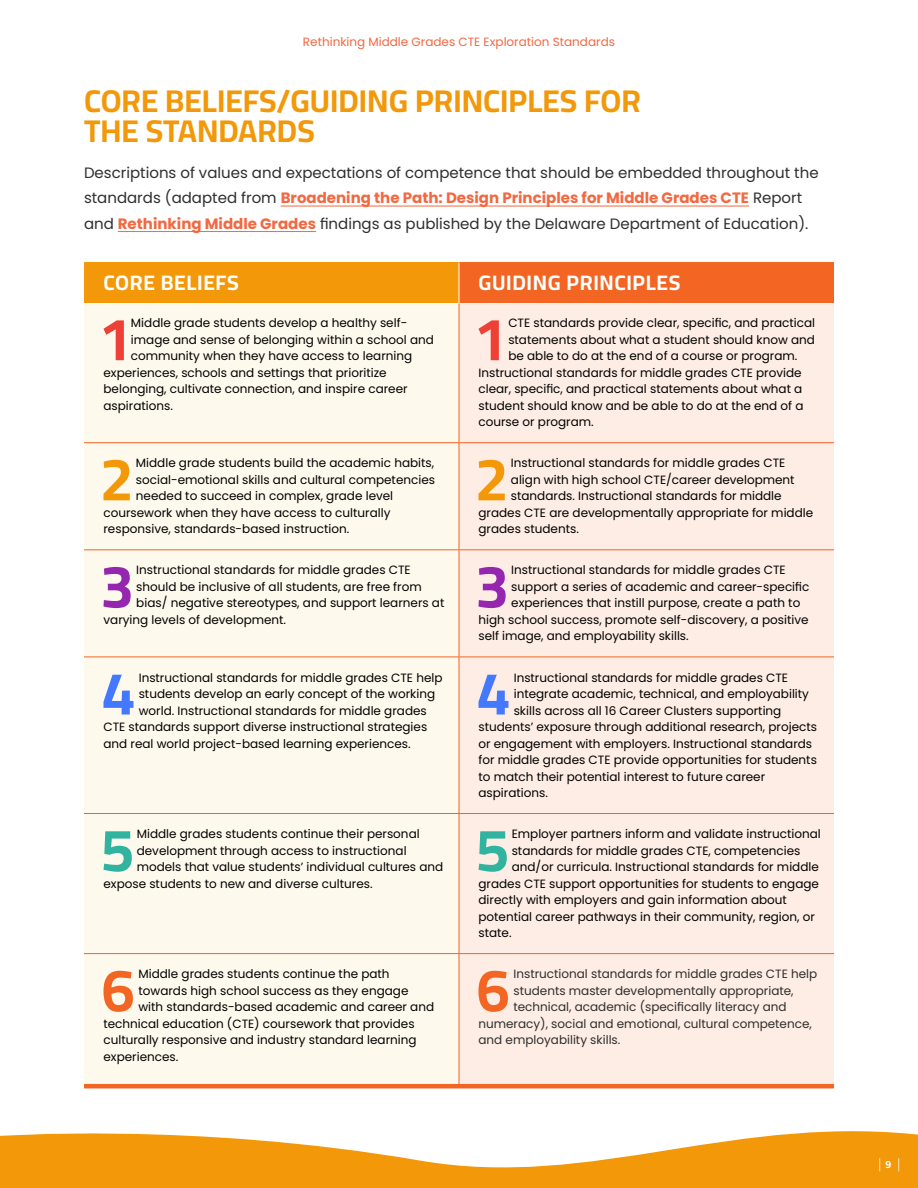
<style>
.page{position:relative;width:918px;height:1188px;background:#fff}
.page>*{position:absolute;margin:0;border:0;box-sizing:border-box;transform-origin:0 0}
.t1{font:700 60.3px "Cairo";color:#ee4036}
.t2{font:700 60.3px "Cairo";color:#f29809}
.t3{font:700 60.3px "Cairo";color:#9526af}
.t4{font:700 60.3px "Cairo";color:#4478ff}
.t5{font:700 60.3px "Cairo";color:#30b39f}
.t6{font:700 60.3px "Cairo";color:#f26522}
.t7{font:700 31.5px/30px "Cairo";color:#f29809}
.t8{font:700 21px "Cairo";letter-spacing:.03em;color:#fff}
.t9{font:15px/25.5px "Poppins";color:#2e2e2e}
.t10{font:200 15px "Poppins";color:#fff}
.t11{font:12px "Poppins";color:#000}
.t12{font:12px "Poppins";color:#2e2e2e}
.t13{font:12px "Poppins";color:#f26841}
.s1{font-weight:700;color:#f26841}
.s2{font-family:"Cairo";font-weight:700;font-size:10.5px}
</style>
<div class="page">
<hr style="left:281px;top:206px;width:468px;height:1px;background:#f26841">
<hr style="left:118px;top:231px;width:198px;height:1px;background:#f26841">
<div style="left:84px;top:262px;width:375px;height:41px;background:#f29809"></div>
<div style="left:459px;top:262px;width:375px;height:41px;background:#f26522"></div>
<div style="left:84px;top:303px;width:375px;height:781px;background:#fef9ed"></div>
<div style="left:460px;top:303px;width:374px;height:781px;background:#fdede4"></div>
<hr style="left:459px;top:262px;width:1px;height:41px;background:#fff">
<hr style="left:84px;top:1084px;width:375px;height:4px;background:#f26522">
<hr style="left:459px;top:1084px;width:375px;height:4px;background:#f26522">
<hr style="left:459px;top:303px;width:1px;height:139px;background:#f26522">
<hr style="left:84px;top:442px;width:375px;height:1px;background:#f26522">
<hr style="left:459px;top:442px;width:375px;height:1px;background:#f26522">
<hr style="left:459px;top:443px;width:1px;height:106px;background:#f26522">
<hr style="left:84px;top:549px;width:375px;height:1px;background:#f26522">
<hr style="left:459px;top:549px;width:375px;height:1px;background:#f26522">
<hr style="left:459px;top:550px;width:1px;height:107px;background:#f26522">
<hr style="left:84px;top:657px;width:375px;height:1px;background:#f26522">
<hr style="left:459px;top:657px;width:375px;height:1px;background:#f26522">
<hr style="left:459px;top:657px;width:1px;height:156px;background:#f26522">
<hr style="left:84px;top:813px;width:375px;height:1px;background:#f26522">
<hr style="left:459px;top:813px;width:375px;height:1px;background:#f26522">
<hr style="left:459px;top:814px;width:1px;height:139px;background:#f26522">
<hr style="left:84px;top:953px;width:375px;height:1px;background:#f26522">
<hr style="left:459px;top:953px;width:375px;height:1px;background:#f26522">
<hr style="left:459px;top:954px;width:1px;height:130px;background:#f26522">
<svg style="left:0;top:1131px;width:918px;height:57px;fill:#f29809"></svg>
<p class="t13" style="left:303px;top:35px;width:314px">Rethinking Middle Grades CTE Exploration Standards</p>
<h2 class="t7" style="left:84px;top:87px;width:558px">CORE BELIEFS/GUIDING PRINCIPLES FOR<br>THE STANDARDS</h2>
<p class="t9" style="left:84px;top:160px;width:736px">Descriptions of values and expectations of competence that should be embedded throughout the standards (adapted from <span class="s1">Broadening the Path: Design Principles for Middle Grades CTE</span> Report and <span class="s1">Rethinking Middle Grades</span> findings as published by the Delaware Department of Education).</p>
<h3 class="t8" style="left:104px;top:267px;width:137px">CORE BELIEFS</h3>
<h3 class="t8" style="left:478px;top:267px;width:203px">GUIDING PRINCIPLES</h3>
<h1 class="t1" style="left:99px;top:294px;width:35px">1</h1>
<p class="t11" style="left:131px;top:316px;width:278px">Middle grade students develop a healthy self-</p>
<h1 class="t1" style="left:474px;top:294px;width:35px">1</h1>
<p class="t11" style="left:508px;top:316px;width:308px">CTE standards provide clear, specific, and practical</p>
<p class="t11" style="left:131px;top:333px;width:304px">image and sense of belonging within a school and</p>
<p class="t11" style="left:131px;top:349px;width:283px">community when they have access to learning</p>
<p class="t11" style="left:103px;top:366px;width:285px">experiences, schools and settings that prioritize</p>
<p class="t11" style="left:103px;top:382px;width:306px">belonging, cultivate connection, and inspire career</p>
<p class="t11" style="left:103px;top:399px;width:71px">aspirations.</p>
<p class="t11" style="left:508px;top:333px;width:308px">statements about what a student should know and</p>
<p class="t11" style="left:508px;top:349px;width:291px">be able to do at the end of a course or program.</p>
<p class="t11" style="left:479px;top:366px;width:325px">Instructional standards for middle grades CTE provide</p>
<p class="t11" style="left:479px;top:382px;width:325px">clear, specific, and practical statements about what a</p>
<p class="t11" style="left:479px;top:399px;width:326px">student should know and be able to do at the end of a</p>
<p class="t11" style="left:479px;top:415px;width:117px">course or program.</p>
<h1 class="t2" style="left:100px;top:434px;width:35px">2</h1>
<p class="t11" style="left:136px;top:456px;width:300px">Middle grade students build the academic habits,</p>
<p class="t11" style="left:136px;top:473px;width:301px">social-emotional skills and cultural competencies</p>
<p class="t11" style="left:136px;top:489px;width:259px">needed to succeed in complex, grade level</p>
<p class="t11" style="left:104px;top:506px;width:288px">coursework when they have access to culturally</p>
<p class="t11" style="left:104px;top:522px;width:247px">responsive, standards-based instruction.</p>
<h1 class="t3" style="left:100px;top:542px;width:35px">3</h1>
<p class="t11" style="left:136px;top:563px;width:276px">Instructional standards for middle grades CTE</p>
<p class="t11" style="left:136px;top:580px;width:287px">should be inclusive of all students, are free from</p>
<p class="t11" style="left:136px;top:596px;width:310px">bias/ negative stereotypes, and support learners at</p>
<p class="t11" style="left:104px;top:613px;width:184px">varying levels of development.</p>
<h1 class="t4" style="left:102px;top:649px;width:35px">4</h1>
<p class="t11" style="left:139px;top:670px;width:305px">Instructional standards for middle grades CTE help</p>
<p class="t11" style="left:139px;top:687px;width:298px">students develop an early concept of the working</p>
<p class="t11" style="left:139px;top:703px;width:290px">world. Instructional standards for middle grades</p>
<p class="t11" style="left:104px;top:720px;width:325px">CTE standards support diverse instructional strategies</p>
<p class="t11" style="left:104px;top:736px;width:309px">and real world project-based learning experiences.</p>
<h1 class="t5" style="left:101px;top:805px;width:35px">5</h1>
<p class="t11" style="left:137px;top:827px;width:285px">Middle grades students continue their personal</p>
<p class="t11" style="left:137px;top:843px;width:271px">development through access to instructional</p>
<p class="t11" style="left:137px;top:860px;width:308px">models that value students’ individual cultures and</p>
<p class="t11" style="left:103px;top:876px;width:271px">expose students to new and diverse cultures.</p>
<h1 class="t6" style="left:101px;top:945px;width:35px">6</h1>
<p class="t11" style="left:138px;top:967px;width:253px">Middle grades students continue the path</p>
<p class="t11" style="left:138px;top:984px;width:272px">towards high school success as they engage</p>
<p class="t11" style="left:138px;top:1000px;width:297px">with standards-based academic and career and</p>
<p class="t11" style="left:104px;top:1017px;width:313px">technical education (CTE) coursework that provides</p>
<p class="t11" style="left:104px;top:1033px;width:315px">culturally responsive and industry standard learning</p>
<p class="t11" style="left:104px;top:1050px;width:76px">experiences.</p>
<h1 class="t2" style="left:475px;top:434px;width:35px">2</h1>
<p class="t11" style="left:511px;top:456px;width:276px">Instructional standards for middle grades CTE</p>
<p class="t11" style="left:511px;top:473px;width:285px">align with high school CTE/career development</p>
<p class="t11" style="left:511px;top:489px;width:272px">standards. Instructional standards for middle</p>
<p class="t11" style="left:479px;top:506px;width:336px">grades CTE are developmentally appropriate for middle</p>
<p class="t11" style="left:479px;top:522px;width:102px">grades students.</p>
<h1 class="t3" style="left:475px;top:542px;width:35px">3</h1>
<p class="t11" style="left:511px;top:563px;width:276px">Instructional standards for middle grades CTE</p>
<p class="t11" style="left:511px;top:580px;width:300px">support a series of academic and career-specific</p>
<p class="t11" style="left:511px;top:596px;width:291px">experiences that instill purpose, create a path to</p>
<p class="t11" style="left:479px;top:613px;width:332px">high school success, promote self-discovery, a positive</p>
<p class="t11" style="left:479px;top:629px;width:212px">self image, and employability skills.</p>
<h1 class="t4" style="left:477px;top:649px;width:35px">4</h1>
<p class="t11" style="left:514px;top:670px;width:276px">Instructional standards for middle grades CTE</p>
<p class="t11" style="left:514px;top:687px;width:297px">integrate academic, technical, and employability</p>
<p class="t11" style="left:514px;top:703px;width:269px">skills across all 16 Career Clusters supporting</p>
<p class="t11" style="left:479px;top:720px;width:340px">students’ exposure through additional research, projects</p>
<p class="t11" style="left:479px;top:736px;width:335px">or engagement with employers. Instructional standards</p>
<p class="t11" style="left:479px;top:753px;width:340px">for middle grades CTE provide opportunities for students</p>
<p class="t11" style="left:479px;top:769px;width:288px">to match their potential interest to future career</p>
<p class="t11" style="left:479px;top:786px;width:71px">aspirations.</p>
<h1 class="t5" style="left:476px;top:805px;width:35px">5</h1>
<p class="t11" style="left:512px;top:827px;width:311px">Employer partners inform and validate instructional</p>
<p class="t11" style="left:512px;top:843px;width:290px">standards for middle grades CTE, competencies</p>
<p class="t11" style="left:512px;top:860px;width:309px">and/or curricula. Instructional standards for middle</p>
<p class="t11" style="left:478px;top:876px;width:342px">grades CTE support opportunities for students to engage</p>
<p class="t11" style="left:478px;top:893px;width:310px">directly with employers and gain information about</p>
<p class="t11" style="left:478px;top:909px;width:338px">potential career pathways in their community, region, or</p>
<p class="t11" style="left:478px;top:926px;width:35px">state.</p>
<h1 class="t6" style="left:476px;top:945px;width:35px">6</h1>
<p class="t12" style="left:513px;top:967px;width:305px">Instructional standards for middle grades CTE help</p>
<p class="t12" style="left:513px;top:984px;width:282px">students master developmentally appropriate,</p>
<p class="t12" style="left:513px;top:1000px;width:275px">technical, academic (specifically literacy and</p>
<p class="t12" style="left:479px;top:1017px;width:335px">numeracy), social and emotional, cultural competence,</p>
<p class="t12" style="left:479px;top:1033px;width:143px">and employability skills.</p>
<p class="t10" style="left:878px;top:1156px;width:24px">| <span class="s2">9</span> |</p>
</div>
